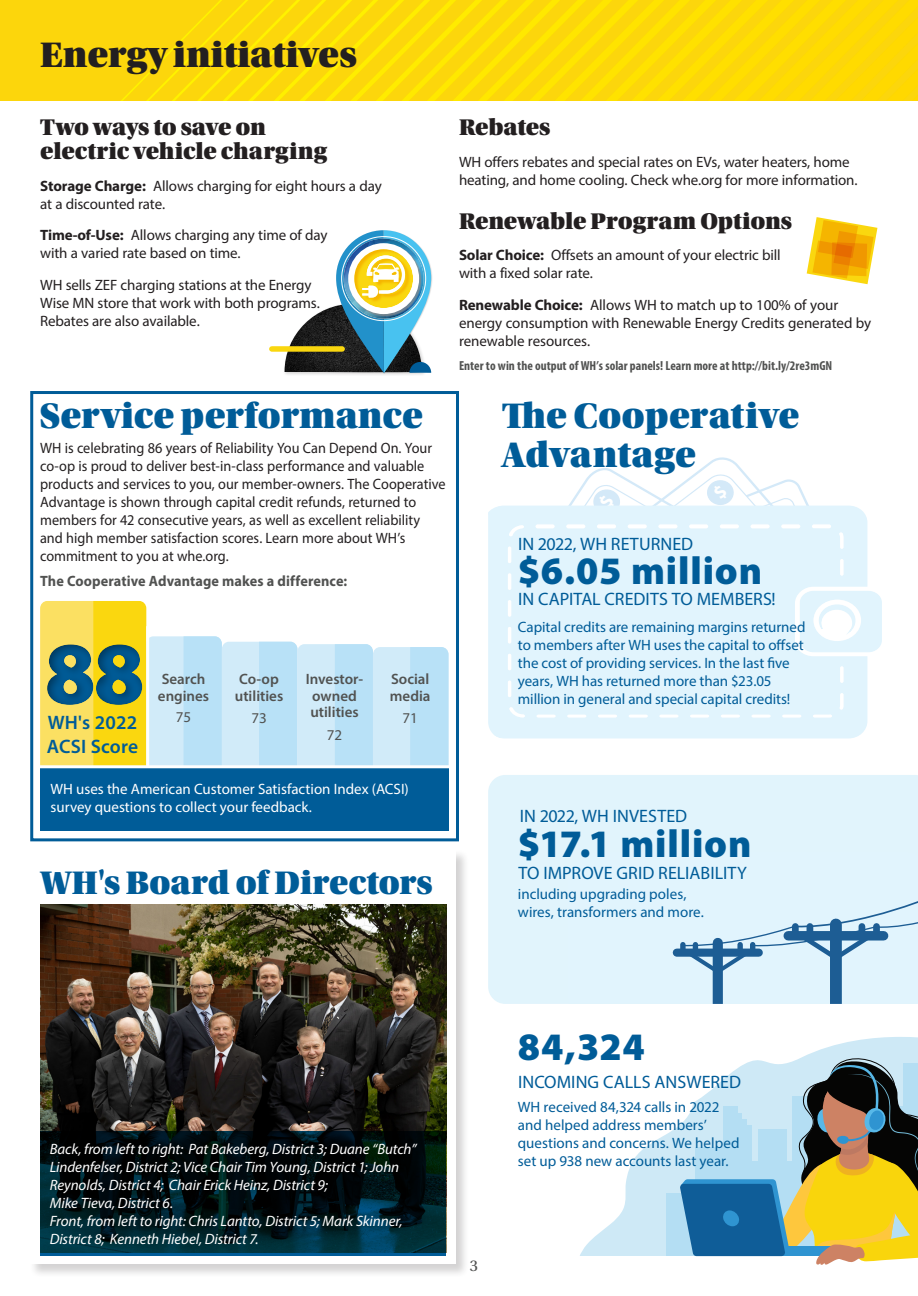
<style>
.page{position:relative;width:918px;height:1296px;background:#fff}
.page>*{position:absolute;margin:0;border:0;box-sizing:border-box;transform-origin:0 0}
.t1{font:900 90px "Myriad Pro";color:#005c98}
.t2{font:900 39px "Myriad Pro";letter-spacing:.02em;color:#005c98}
.t3{font:37.5px/39px "Utopia Std Black Headline";letter-spacing:.005em;color:#005c98}
.t4{font:37.5px "Utopia Std Black Headline";color:#231f20}
.t5{font:34.5px "Utopia Std Black Headline";color:#005c98}
.t6{font:24px/24px "Utopia Std Black Headline";letter-spacing:-.005em;color:#231f20}
.t7{font:600 19.5px/23.4px "Myriad Pro";letter-spacing:.01em;color:#005c98}
.t8{font:18px "Myriad Pro";letter-spacing:.005em;color:#005c98}
.t9{font:16.5px "Utopia Std";color:#515251}
.t10{font:15px/18px "Myriad Pro";letter-spacing:-.005em;color:#231f20}
.t11{font:15px/18px "Myriad Pro";letter-spacing:-.005em;color:#231f20;scale:.95 1}
.t12{font:15px/18px "Myriad Pro";letter-spacing:-.005em;color:#005c98}
.Caption_white{font:italic 15px/18px "Myriad Pro";letter-spacing:-.005em;color:#fff}
.t13{font:15px/18px "Myriad Pro";color:#fff}
.t14{font:600 15px/16.5px "Myriad Pro";color:#515251}
.t15{font:700 15px "Myriad Pro";letter-spacing:.005em;color:#515251;scale:.95 1}
.t16{font:15px "Myriad Pro";color:#515251}
.t17{font:700 condensed 13.2px "Myriad Pro";color:#515251}
.s1{font-weight:700}
</style>
<div class="page">
<svg style="left:807px;top:217px;width:70px;height:67px"></svg>
<img style="left:0;top:0;width:918px;height:100px">
<div style="left:29px;top:849px;width:440px;height:429px;background:#231f20;opacity:.2"></div>
<div style="left:31px;top:850px;width:425px;height:414px;background:#fff"></div>
<svg style="left:40px;top:601px;width:408px;height:164px"></svg>
<div style="left:40px;top:766px;width:408px;height:65px;background:#005c98"></div>
<div style="left:33px;top:622px;width:230px;height:105px;background:#231f20;opacity:.5"></div>
<hr style="left:36px;top:765px;width:417px;height:3px;background:#fff">
<img style="left:41px;top:905px;width:405px;height:226px">
<svg style="left:41px;top:1131px;width:405px;height:125px;background:#00171e"></svg>
<div style="left:283px;top:302px;width:143px;height:74px;background:#231f20;opacity:.2"></div>
<div style="left:272px;top:346px;width:70px;height:6px;background:#fad70f"></div>
<div style="left:383px;top:230px;width:49px;height:145px;background:#231f20;opacity:.2"></div>
<svg style="left:285px;top:230px;width:146px;height:143px"></svg>
<svg style="left:352px;top:248px;width:62px;height:61px"></svg>
<hr style="left:146px;top:626px;width:3px;height:141px;background:#fff">
<div style="left:488px;top:775px;width:430px;height:229px;background:#e1f4fc"></div>
<div style="left:567px;top:851px;width:351px;height:153px;background:#e1f4fd"></div>
<div style="left:713px;top:943px;width:10px;height:61px;background:#1d5d94"></div>
<div style="left:677px;top:949px;width:82px;height:8px;background:#1d5d94"></div>
<div style="left:830px;top:924px;width:12px;height:80px;background:#1d5d94"></div>
<svg style="left:681px;top:891px;width:237px;height:86px;background:#bdd8ea"></svg>
<svg style="left:488px;top:690px;width:380px;height:49px;background:#e2f4fd"></svg>
<svg style="left:580px;top:1037px;width:338px;height:219px"></svg>
<div style="left:667px;top:1193px;width:28px;height:63px;background:#b4def3"></div>
<svg style="left:680px;top:1055px;width:238px;height:210px;background:#9caa91"></svg>
<div style="left:30px;top:391px;width:429px;height:450px;border:3px solid #005c98"></div>
<svg style="left:488px;top:466px;width:394px;height:224px"></svg>
<p class="t4" style="left:40px;top:35px;width:318px">Energy initiatives</p>
<p class="t6" style="left:40px;top:116px;width:288px">Two ways to save on electric vehicle charging</p>
<p class="t10" style="left:40px;top:177px;width:343px"><span class="s1">Storage Charge:</span> Allows charging for eight hours a day at a discounted rate.</p>
<p class="t10" style="left:40px;top:226px;width:289px"><span class="s1">Time-of-Use:</span> Allows charging any time of day with a varied rate based on time.</p>
<p class="t10" style="left:40px;top:276px;width:281px">WH sells ZEF charging stations at the Energy<br>Wise MN store that work with both programs.<br>Rebates are also available.</p>
<p class="t3" style="left:40px;top:397px;width:384px">Service performance</p>
<p class="t11" style="left:40px;top:439px;width:428px">WH is celebrating 86 years of Reliability You Can Depend On. Your co-op is proud to deliver best-in-class performance and valuable products and services to you, our member-owners. The Cooperative Advantage is shown through capital credit refunds, returned to members for 42 consecutive years, as well as excellent reliability and high member satisfaction scores. Learn more about WH’s commitment to you at whe.org.</p>
<p class="t15" style="left:40px;top:571px;width:325px">The Cooperative Advantage makes a difference:</p>
<h1 class="t1" style="left:44px;top:622px;width:102px">88</h1>
<p class="t7" style="left:47px;top:710px;width:93px">WH's 2022<br>ACSI Score</p>
<p class="t14" style="left:158px;top:671px;width:53px">Search engines</p>
<p class="t16" style="left:176px;top:707px;width:17px">75</p>
<p class="t14" style="left:235px;top:671px;width:50px">Co-op utilities</p>
<p class="t16" style="left:251px;top:709px;width:17px">73</p>
<p class="t14" style="left:306px;top:671px;width:59px;text-align:center">Investor&shy;owned utilities</p>
<p class="t16" style="left:327px;top:725px;width:17px">72</p>
<p class="t14" style="left:390px;top:671px;width:42px">Social media</p>
<p class="t16" style="left:403px;top:709px;width:17px">71</p>
<p class="t13" style="left:51px;top:780px;width:360px">WH uses the American Customer Satisfaction Index (ACSI) survey questions to collect your feedback.</p>
<p class="t5" style="left:41px;top:864px;width:393px">WH's Board of Directors</p>
<p class="t6" style="left:459px;top:116px;width:93px">Rebates</p>
<p class="t10" style="left:459px;top:153px;width:400px">WH offers rebates and special rates on EVs, water heaters, home heating, and home cooling. Check whe.org for more information.</p>
<p class="t6" style="left:459px;top:209px;width:335px">Renewable Program Options</p>
<p class="t10" style="left:459px;top:246px;width:323px"><span class="s1">Solar Choice:</span> Offsets an amount of your electric bill with a fixed solar rate.</p>
<p class="t10" style="left:459px;top:295px;width:414px"><span class="s1">Renewable Choice:</span> Allows WH to match up to 100% of your energy consumption with Renewable Energy Credits generated by renewable resources.</p>
<p class="t17" style="left:459px;top:358px;width:375px">Enter to win the output of WH’s solar panels! Learn more at http://bit.ly/2re3mGN</p>
<p class="t3" style="left:502px;top:397px;width:299px">The Cooperative<br>Advantage</p>
<p class="t8" style="left:518px;top:533px;width:177px">IN 2022, WH RETURNED</p>
<p class="t2" style="left:518px;top:549px;width:246px">$6.05 million</p>
<p class="t8" style="left:518px;top:588px;width:259px">IN CAPITAL CREDITS TO MEMBERS!</p>
<p class="t12" style="left:518px;top:617px;width:289px">Capital credits are remaining margins returned to members after WH uses the capital to offset the cost of providing services. In the last five years, WH has returned more than $23.05 million in general and special capital credits!</p>
<p class="t8" style="left:520px;top:805px;width:169px">IN 2022, WH INVESTED</p>
<p class="t2" style="left:518px;top:822px;width:235px">$17.1 million</p>
<p class="t8" style="left:518px;top:862px;width:230px">TO IMPROVE GRID RELIABILITY</p>
<p class="t12" style="left:518px;top:885px;width:187px">including upgrading poles, wires, transformers and more.</p>
<p class="Caption_white" style="left:50px;top:1140px;width:368px">Back, from left to right: Pat Bakeberg, District 3; Duane “Butch” Lindenfelser, District 2; Vice Chair Tim Young, District 1; John Reynolds, District 4; Chair Erick Heinz, District 9;<br>Mike Tieva, District 6.<br>Front, from left to right: Chris Lantto, District 5; Mark Skinner, District 8; Kenneth Hiebel, District 7.</p>
<p class="t9" style="left:470px;top:1256px;width:10px">3</p>
<p class="t2" style="left:518px;top:1025px;width:128px">84,324</p>
<p class="t12" style="left:518px;top:1097px;width:223px">WH received 84,324 calls in 2022 and helped address members’ questions and concerns. We helped set up 938 new accounts last year.</p>
<p class="t8" style="left:518px;top:1071px;width:224px">INCOMING CALLS ANSWERED</p>
</div>
